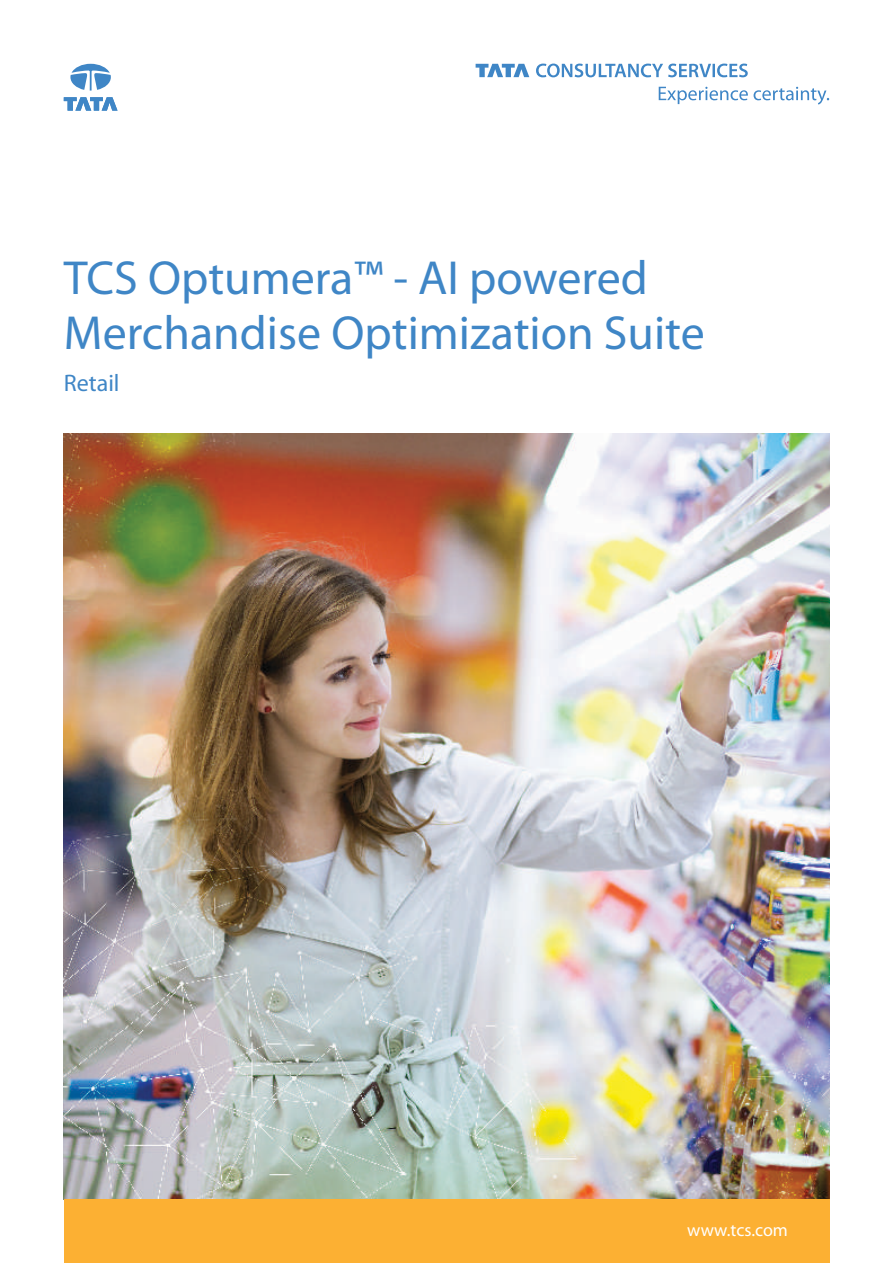
<style>
.page{position:relative;width:893px;height:1263px;background:#fff}
.page>*{position:absolute;margin:0;border:0;box-sizing:border-box;transform-origin:0 0}
.t1{font:48px/54.3px "Myriad Pro";color:#3f86c6}
.t2{font:24px "Myriad Pro";color:#3f86c6}
.t3{font:18px "Myriad Pro";color:#fff}
</style>
<div class="page">
<img style="left:64px;top:434px;width:765px;height:765px">
<svg style="left:70px;top:64px;width:41px;height:27px"></svg>
<svg style="left:64px;top:97px;width:54px;height:14px"></svg>
<svg style="left:476px;top:64px;width:53px;height:13px"></svg>
<svg style="left:536px;top:64px;width:212px;height:13px"></svg>
<svg style="left:659px;top:87px;width:170px;height:18px"></svg>
<div style="left:64px;top:1199px;width:765px;height:64px;background:#fcb033"></div>
<p class="t1" style="left:64px;top:255px;width:643px">TCS Optumera™ - AI powered<br>Merchandise Optimization Suite</p>
<p class="t2" style="left:64px;top:373px;width:57px">Retail</p>
<p class="t3" style="left:687px;top:1223px;width:102px">www.tcs.com</p>
</div>
